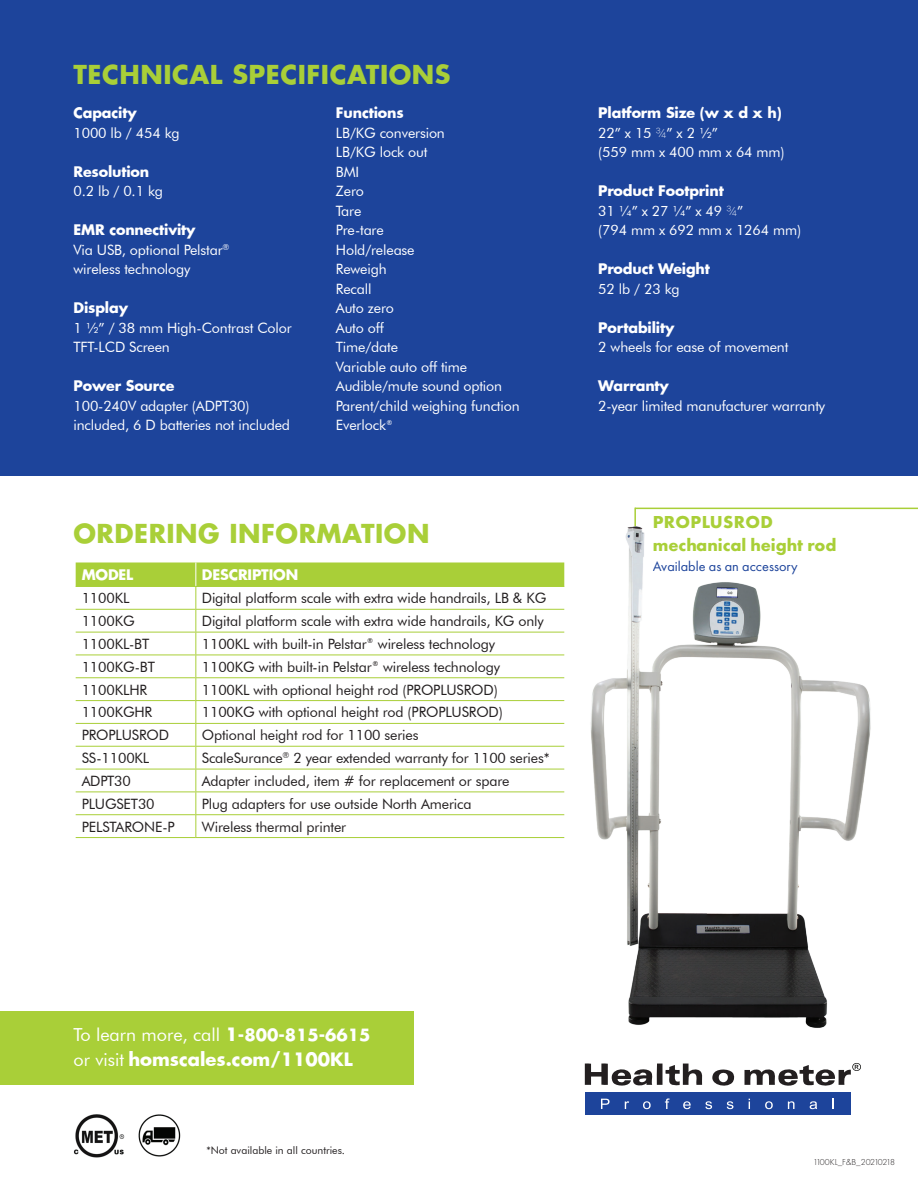
<style>
.page{position:relative;width:918px;height:1188px;background:#fff}
.page>*{position:absolute;margin:0;border:0;box-sizing:border-box;transform-origin:0 0}
.t1{font:700 25.5px "Futura";letter-spacing:.02em;color:#a9cf38}
.t2{font:18px "Futura BT";color:#fff}
.t3{font:700 18px/22.5px "Futura PT";color:#a9cf38}
.t4{font:700 18px "Futura";color:#fff}
.t5{font:14.25px "Futura BT";letter-spacing:-.01em;color:#231f20}
.t6{font:14.25px/19.5px "Futura BT";letter-spacing:-.01em;color:#fff}
.t7{font:700 14.25px "Futura";letter-spacing:-.01em;color:#fff}
.t8{font:14.25px "Futura PT";color:#1d449b}
.t9{font:10.5px "Futura BT";color:#231f20}
.t10{font:300 9px "Futura PT";letter-spacing:-.075em;color:#231f20}
.s1{font-family:"Roboto";font-weight:100}
.s2{font-family:"Futura";font-weight:700}
.s3{font-family:"Futura";font-weight:700;font-size:16.5px}
.s4{font-family:"Futura BT";font-weight:400}
</style>
<div class="page">
<div style="left:0;top:0;width:918px;height:475px;background:#1d449b"></div>
<hr style="left:634px;top:508px;width:2px;height:25px;background:#a9cf38">
<img style="left:590px;top:517px;width:281px;height:511px">
<div style="left:0;top:1011px;width:414px;height:73px;background:#a9cf38"></div>
<svg style="left:585px;top:1063px;width:150px;height:23px"></svg>
<svg style="left:745px;top:1063px;width:116px;height:23px"></svg>
<div style="left:585px;top:1092px;width:265px;height:23px;background:#1d449b"></div>
<svg style="left:601px;top:1099px;width:9px;height:10px"></svg>
<svg style="left:625px;top:1101px;width:4px;height:8px"></svg>
<svg style="left:643px;top:1101px;width:8px;height:8px"></svg>
<svg style="left:665px;top:1098px;width:5px;height:11px"></svg>
<svg style="left:683px;top:1101px;width:8px;height:8px"></svg>
<svg style="left:705px;top:1101px;width:7px;height:8px"></svg>
<svg style="left:727px;top:1101px;width:6px;height:8px"></svg>
<svg style="left:765px;top:1101px;width:8px;height:8px"></svg>
<svg style="left:788px;top:1101px;width:6px;height:8px"></svg>
<svg style="left:810px;top:1101px;width:7px;height:8px"></svg>
<svg style="left:832px;top:1099px;width:2px;height:10px"></svg>
<img style="left:74px;top:1115px;width:51px;height:43px">
<svg style="left:76px;top:562px;width:488px;height:275px"></svg>
<hr style="left:76px;top:837px;width:120px;height:1px;background:#a9cf38">
<hr style="left:196px;top:837px;width:368px;height:1px;background:#a9cf38">
<hr style="left:635px;top:508px;width:283px;height:1px;background:#a9cf38">
<svg style="left:652px;top:517px;width:219px;height:59px"></svg>
<img style="left:138px;top:1114px;width:43px;height:43px">
<h1 class="t1" style="left:74px;top:57px;width:379px">TECHNICAL SPECIFICATIONS</h1>
<p class="t7" style="left:74px;top:103px;width:65px">Capacity</p>
<p class="t6" style="left:74px;top:123px;width:108px">1000 lb / 454 kg</p>
<p class="t7" style="left:74px;top:162px;width:77px">Resolution</p>
<p class="t6" style="left:74px;top:182px;width:91px">0.2 lb / 0.1 kg</p>
<p class="t7" style="left:74px;top:220px;width:124px">EMR connectivity</p>
<p class="t6" style="left:73px;top:240px;width:158px">Via USB, optional Pelstar<sup>® </sup>wireless technology</p>
<p class="t7" style="left:73px;top:298px;width:56px">Display</p>
<p class="t6" style="left:73px;top:318px;width:220px">1 ½” / 38 mm High-Contrast Color<br>TFT-LCD Screen</p>
<p class="t7" style="left:73px;top:376px;width:103px">Power Source</p>
<p class="t6" style="left:73px;top:396px;width:218px">100-240V adapter (ADPT30) included, 6 D batteries not included</p>
<p class="t7" style="left:336px;top:103px;width:69px">Functions</p>
<p class="t6" style="left:336px;top:123px;width:185px">LB/KG conversion<br>LB/KG lock out<br>BMI<br>Zero<br>Tare<br>Pre-tare<br>Hold/release<br>Reweigh<br>Recall<br>Auto zero<br>Auto off<br>Time/date<br>Variable auto off time<br>Audible/mute sound option<br>Parent/child weighing function<br>Everlock<sup>®</sup></p>
<h1 class="t1" style="left:74px;top:516px;width:358px">ORDERING INFORMATION</h1>
<p class="t7" style="left:82px;top:565px;width:53px">MODEL</p>
<p class="t7" style="left:202px;top:565px;width:98px">DESCRIPTION</p>
<p class="t5" style="left:82px;top:590px;width:49px">1100KL</p>
<p class="t5" style="left:202px;top:590px;width:346px">Digital platform scale with extra wide handrails, LB &amp; KG</p>
<p class="t5" style="left:82px;top:612px;width:54px">1100KG</p>
<p class="t5" style="left:202px;top:612px;width:343px">Digital platform scale with extra wide handrails, KG only</p>
<p class="t5" style="left:82px;top:635px;width:69px">1100KL-BT</p>
<p class="t5" style="left:202px;top:635px;width:295px">1100KL with built-in Pelstar<sup>®</sup> wireless technology</p>
<p class="t5" style="left:82px;top:658px;width:75px">1100KG-BT</p>
<p class="t5" style="left:202px;top:658px;width:300px">1100KG with built-in Pelstar<sup>®</sup> wireless technology</p>
<p class="t5" style="left:82px;top:681px;width:67px">1100KLHR</p>
<p class="t5" style="left:202px;top:681px;width:298px">1100KL with optional height rod (PROPLUSROD)</p>
<p class="t5" style="left:82px;top:704px;width:72px">1100KGHR</p>
<p class="t5" style="left:202px;top:704px;width:303px">1100KG with optional height rod (PROPLUSROD)</p>
<p class="t5" style="left:82px;top:727px;width:89px">PROPLUSROD</p>
<p class="t5" style="left:202px;top:727px;width:218px">Optional height rod for 1100 series</p>
<p class="t5" style="left:82px;top:749px;width:69px">SS-1100KL</p>
<p class="t5" style="left:202px;top:749px;width:349px">ScaleSurance<sup>®</sup> 2 year extended warranty for 1100 series*</p>
<p class="t5" style="left:82px;top:772px;width:51px">ADPT30</p>
<p class="t5" style="left:202px;top:772px;width:309px">Adapter included, item # for replacement or spare</p>
<p class="t5" style="left:82px;top:795px;width:74px">PLUGSET30</p>
<p class="t5" style="left:202px;top:795px;width:271px">Plug adapters for use outside North America</p>
<p class="t5" style="left:82px;top:818px;width:95px">PELSTARONE-P</p>
<p class="t5" style="left:202px;top:818px;width:146px">Wireless thermal printer</p>
<p class="t7" style="left:598px;top:103px;width:185px">Platform Size (w x d x h)</p>
<p class="t6" style="left:598px;top:123px;width:188px">22” x 15 <span class="s1">¾</span>” x 2 ½”<br>(559 mm x 400 mm x 64 mm)</p>
<p class="t7" style="left:598px;top:181px;width:127px">Product Footprint</p>
<p class="t6" style="left:598px;top:201px;width:204px">31 ¼” x 27 ¼” x 49 <span class="s1">¾</span>”<br>(794 mm x 692 mm x 1264 mm)</p>
<p class="t7" style="left:598px;top:259px;width:113px">Product Weight</p>
<p class="t6" style="left:598px;top:279px;width:83px">52 lb / 23 kg</p>
<p class="t7" style="left:598px;top:318px;width:78px">Portability</p>
<p class="t6" style="left:598px;top:337px;width:192px">2 wheels for ease of movement</p>
<p class="t7" style="left:598px;top:376px;width:72px">Warranty</p>
<p class="t6" style="left:598px;top:396px;width:228px">2-year limited manufacturer warranty</p>
<p class="t3" style="left:653px;top:511px;width:185px">PROPLUSROD mechanical height rod</p>
<p class="t8" style="left:653px;top:558px;width:147px">Available as an accessory</p>
<p class="t2" style="left:74px;top:1023px;width:299px">To learn more, call <span class="s2">1</span><span class="s3">-800-815-6615</span></p>
<p class="t4" style="left:74px;top:1047px;width:281px"><span class="s4">or visit</span> homscales.com/1100KL</p>
<p class="t9" style="left:206px;top:1144px;width:140px">*Not available in all countries.</p>
<p class="t10" style="left:813px;top:1156px;width:83px">1100KL_F&amp;B_20210218</p>
</div>
